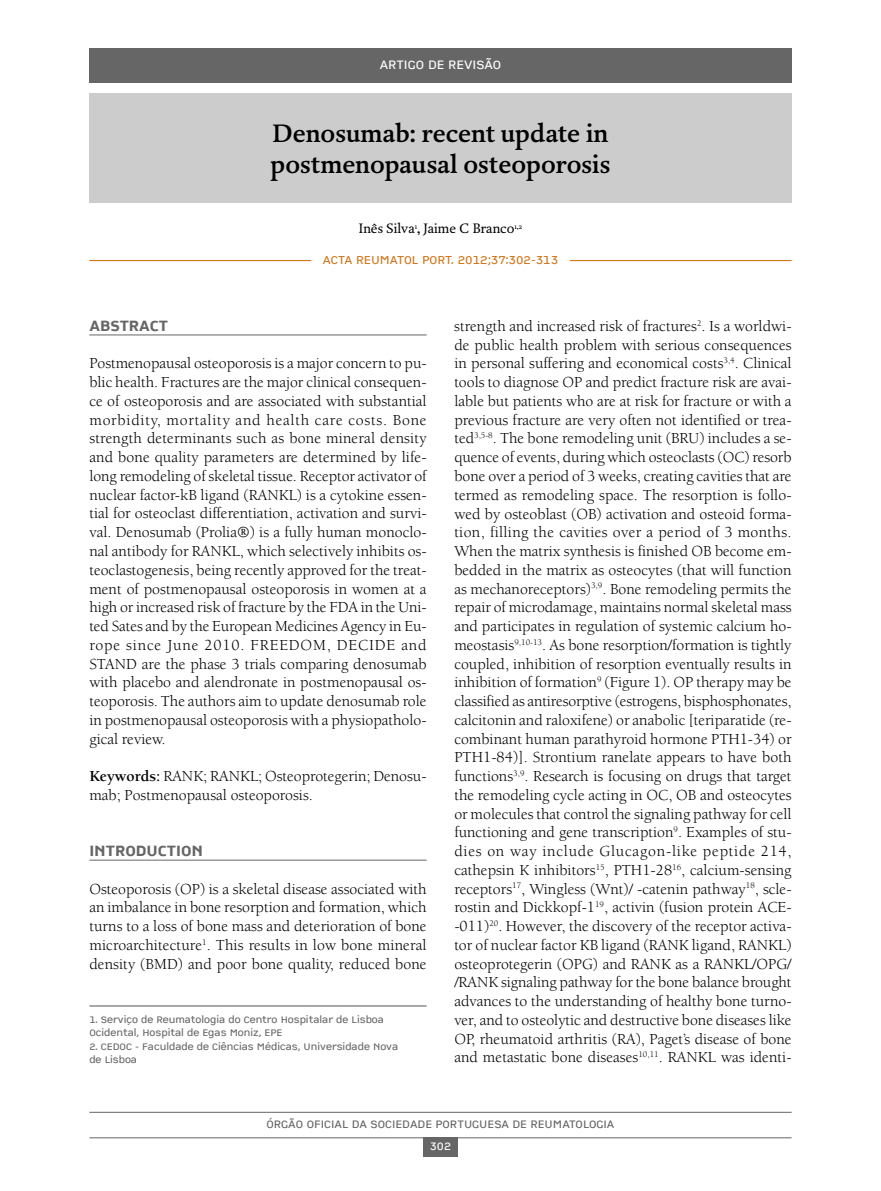
<style>
.page{position:relative;width:881px;height:1191px;background:#fff}
.page>*{position:absolute;margin:0;border:0;box-sizing:border-box;transform-origin:0 0}
.t1{font:26.25px/31.5px "DTL Dorian ST Medium";color:#000}
.t2{font:16.5px "CP Company TT Bold";color:#666}
.t3{font:15.75px/18.8px "Berkeley";color:#000;text-align:justify}
.t4{font:14.25px "DTL Dorian ST";color:#000}
.t5{font:13.5px "CP Company TT Regular";color:#fff}
.t6{font:12.75px "CP Company TT Regular";color:#d1771d}
.t7{font:12px "CP Company TT Regular";color:#666}
.t8{font:12px "CP Company TT Regular";color:#fff}
.t9{font:10.5px/13.5px "CP Company TT Regular";color:#666}
.s1{font-weight:700}
</style>
<div class="page">
<hr style="left:89px;top:1112px;width:702px;height:1px;background:#666">
<hr style="left:89px;top:1137px;width:702px;height:1px;background:#666">
<div style="left:423px;top:1137px;width:34px;height:20px;background:#666"></div>
<div style="left:89px;top:49px;width:702px;height:34px;background:#666"></div>
<div style="left:89px;top:94px;width:702px;height:109px;background:#ccc"></div>
<hr style="left:89px;top:1005px;width:337px;height:1px;background:#666">
<hr style="left:89px;top:260px;width:222px;height:1px;background:#d1771d">
<hr style="left:569px;top:260px;width:222px;height:1px;background:#d1771d">
<hr style="left:89px;top:334px;width:337px;height:1px;background:#666">
<hr style="left:89px;top:859px;width:337px;height:1px;background:#666">
<p class="t5" style="left:379px;top:57px;width:123px">ARTIGO DE REvISÃO</p>
<h1 class="t1" style="left:270px;top:117px;width:341px">Denosumab: recent update in postmenopausal osteoporosis</h1>
<p class="t4" style="left:359px;top:220px;width:165px">Inês Silva<sup>1</sup>, Jaime C Branco<sup>1,2</sup></p>
<p class="t6" style="left:322px;top:252px;width:237px">ACTA REUMATOL PORT. 2012;37:302-313</p>
<p class="t2" style="left:89px;top:315px;width:80px">ABSTRACT</p>
<p class="t3" style="left:89px;top:355px;width:338px">Postmenopausal osteoporosis is a major concern to pu&shy;blic health. Fractures are the major clinical consequen&shy;ce of osteoporosis and are associated with substantial morbidity, mortality and health care costs. Bone strength determinants such as bone mineral density and bone quality parameters are determined by life&shy;long remodeling of skeletal tissue. Receptor activator of nuclear factor-kB ligand (RANKL) is a cytokine essen&shy;tial for osteoclast differentiation, activation and survi&shy;val. Denosumab (Prolia®) is a fully human monoclo&shy;nal antibody for RANKL, which selectively inhibits os&shy;teoclastogenesis, being recently approved for the treat&shy;ment of postmenopausal osteoporosis in women at a high or increased risk of fracture by the FDA in the Uni&shy;ted Sates and by the European Medicines Agency in Eu&shy;rope since June 2010. FREEDOM, DECIDE and STAND are the phase 3 trials comparing denosumab with placebo and alendronate in postmenopausal os&shy;teoporosis. The authors aim to update denosumab role in postmenopausal osteoporosis with a physiopatholo&shy;gical review.</p>
<p class="t3" style="left:89px;top:768px;width:338px"><span class="s1">Keywords:</span> RANK; RANKL; Osteoprotegerin; Denosu&shy;mab; Postmenopausal osteoporosis.</p>
<p class="t2" style="left:89px;top:840px;width:115px">INTRODUCTION</p>
<p class="t3" style="left:89px;top:880px;width:339px">Osteoporosis (OP) is a skeletal disease associated with an imbalance in bone resorption and formation, which turns to a loss of bone mass and deterioration of bone microarchitecture<sup>1</sup>. This results in low bone mineral density (BMD) and poor bone quality, reduced bone</p>
<p class="t9" style="left:89px;top:1012px;width:296px">1. Serviço de Reumatologia do Centro Hospitalar de Lisboa<br>Ocidental, Hospital de Egas Moniz, EPE</p>
<p class="t9" style="left:89px;top:1039px;width:310px">2. CEDOC - Faculdade de Ciências Médicas, Universidade Nova de Lisboa</p>
<p class="t3" style="left:454px;top:318px;width:338px">strength and increased risk of fractures<sup>2</sup>. Is a worldwi&shy;de public health problem with serious consequences in personal suffering and economical costs<sup>3,4</sup>. Clinical tools to diagnose OP and predict fracture risk are avai&shy;lable but patients who are at risk for fracture or with a previous fracture are very often not identified or trea&shy;ted<sup>3,5-8</sup>. The bone remodeling unit (BRU) includes a se&shy;quence of events, during which osteoclasts (OC) resorb bone over a period of 3 weeks, creating cavities that are termed as remodeling space. The resorption is follo&shy;wed by osteoblast (OB) activation and osteoid forma&shy;tion, filling the cavities over a period of 3 months.<br>When the matrix synthesis is finished OB become em&shy;bedded in the matrix as osteocytes (that will function as mechanoreceptors)<sup>3,9</sup>. Bone remodeling permits the repair of microdamage, maintains normal skeletal mass and participates in regulation of systemic calcium ho&shy;meostasis<sup>9,10-13</sup>. As bone resorption/formation is tightly coupled, inhibition of resorption eventually results in inhibition of formation<sup>9</sup> (Figure 1). OP therapy may be classified as antiresorptive (estrogens, bisphosphonates, calcitonin and raloxifene) or anabolic [teriparatide (re&shy;combinant human parathyroid hormone PTH1-34) or PTH1-84)]. Strontium ranelate appears to have both functions<sup>3,9</sup>. Research is focusing on drugs that target the remodeling cycle acting in OC, OB and osteocytes or molecules that control the signaling pathway for cell functioning and gene transcription<sup>9</sup>. Examples of stu&shy;dies on way include Glucagon-like peptide 214, cathepsin K inhibitors<sup>15</sup>, PTH1-28<sup>16</sup>, calcium-sensing receptors<sup>17</sup>, Wingless (Wnt)/ -catenin pathway<sup>18</sup>, scle&shy;rostin and Dickkopf-1<sup>19</sup>, activin (fusion protein ACE--011)<sup>20</sup>. However, the discovery of the receptor activa&shy;tor of nuclear factor KB ligand (RANK ligand, RANKL) osteoprotegerin (OPG) and RANK as a RANKL/OPG/ /RANK signaling pathway for the bone balance brought advances to the understanding of healthy bone turno&shy;ver, and to osteolytic and destructive bone diseases like OP, rheumatoid arthritis (RA), Paget’s disease of bone and metastatic bone diseases<sup>10,11</sup>. RANKL was identi-</p>
<p class="t7" style="left:266px;top:1117px;width:349px">ÓRGÃO OFICIAL DA SOCIEDADE PORTUGUESA DE REUMATOLOGIA</p>
<p class="t8" style="left:430px;top:1139px;width:23px">302</p>
</div>
